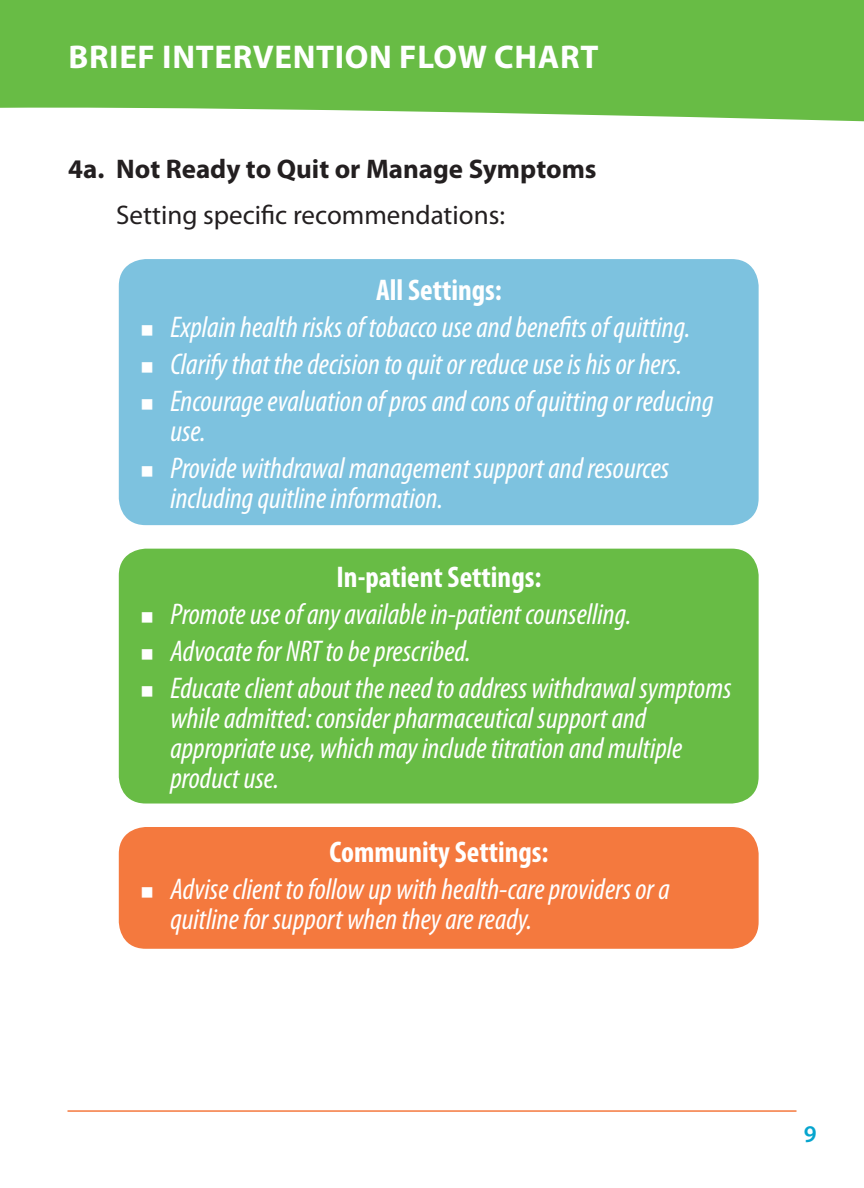
<style>
.page{position:relative;width:864px;height:1188px;background:#fff}
.page>*{position:absolute;margin:0;border:0;box-sizing:border-box;transform-origin:0 0}
.SECTION_HEADER__whit{font:700 33px "Myriad Pro";letter-spacing:.02em;color:#fff}
.TABS__All_Settings{font:italic condensed 30px/30px "Myriad Pro";color:#fff}
.TABS__All_Settings-2{font:700 condensed 30px "Myriad Pro";color:#fff}
.TABS___header_bold{font:700 27px "Myriad Pro";color:#231f20}
.TABS__1{font:27px "Myriad Pro";color:#231f20}
.t1{font:600 24px "Myriad Pro";color:#06a5ce}
</style>
<div class="page">
<svg style="left:0;top:0;width:864px;height:122px;background:#73c153"></svg>
<hr style="left:68px;top:1110px;width:728px;height:2px;background:#f4793e">
<div style="left:119px;top:827px;width:640px;height:122px;background:#f4793e;border-radius:27px"></div>
<div style="left:119px;top:259px;width:640px;height:266px;background:#7dc2df;border-radius:27px"></div>
<div style="left:119px;top:549px;width:640px;height:255px;background:#68bc45;border-radius:27px"></div>
<p class="SECTION_HEADER__whit" style="left:68px;top:38px;width:532px">BRIEF INTERVENTION FLOW CHART</p>
<p class="TABS___header_bold" style="left:68px;top:154px;width:530px">4a. Not Ready to Quit or Manage Symptoms</p>
<p class="TABS__1" style="left:116px;top:200px;width:390px">Setting specific recommendations:</p>
<p class="TABS__All_Settings-2" style="left:376px;top:271px;width:127px">All Settings:</p>
<p class="TABS__All_Settings" style="left:140px;top:311px;width:552px">■ Explain health risks of tobacco use and benefits of quitting.</p>
<p class="TABS__All_Settings" style="left:140px;top:348px;width:543px">■ Clarify that the decision to quit or reduce use is his or hers.</p>
<p class="TABS__All_Settings" style="left:170px;top:386px;width:545px;text-indent:-30px">■ Encourage evaluation of pros and cons of quitting or reducing use.</p>
<p class="TABS__All_Settings" style="left:170px;top:453px;width:500px;text-indent:-30px">■ Provide withdrawal management support and resources including quitline information.</p>
<p class="TABS__All_Settings-2" style="left:337px;top:558px;width:207px">In-patient Settings:</p>
<p class="TABS__All_Settings" style="left:140px;top:598px;width:493px">■ Promote use of any available in-patient counselling.</p>
<p class="TABS__All_Settings" style="left:140px;top:635px;width:332px">■ Advocate for NRT to be prescribed.</p>
<p class="TABS__All_Settings" style="left:170px;top:672px;width:563px;text-indent:-30px">■ Educate client about the need to address withdrawal symptoms while admitted: consider pharmaceutical support and appropriate use, which may include titration and multiple product use.</p>
<p class="TABS__All_Settings-2" style="left:329px;top:833px;width:221px">Community Settings:</p>
<p class="TABS__All_Settings" style="left:170px;top:873px;width:501px;text-indent:-30px">■ Advise client to follow up with health-care providers or a quitline for support when they are ready.</p>
<p class="t1" style="left:804px;top:1121px;width:14px">9</p>
</div>
